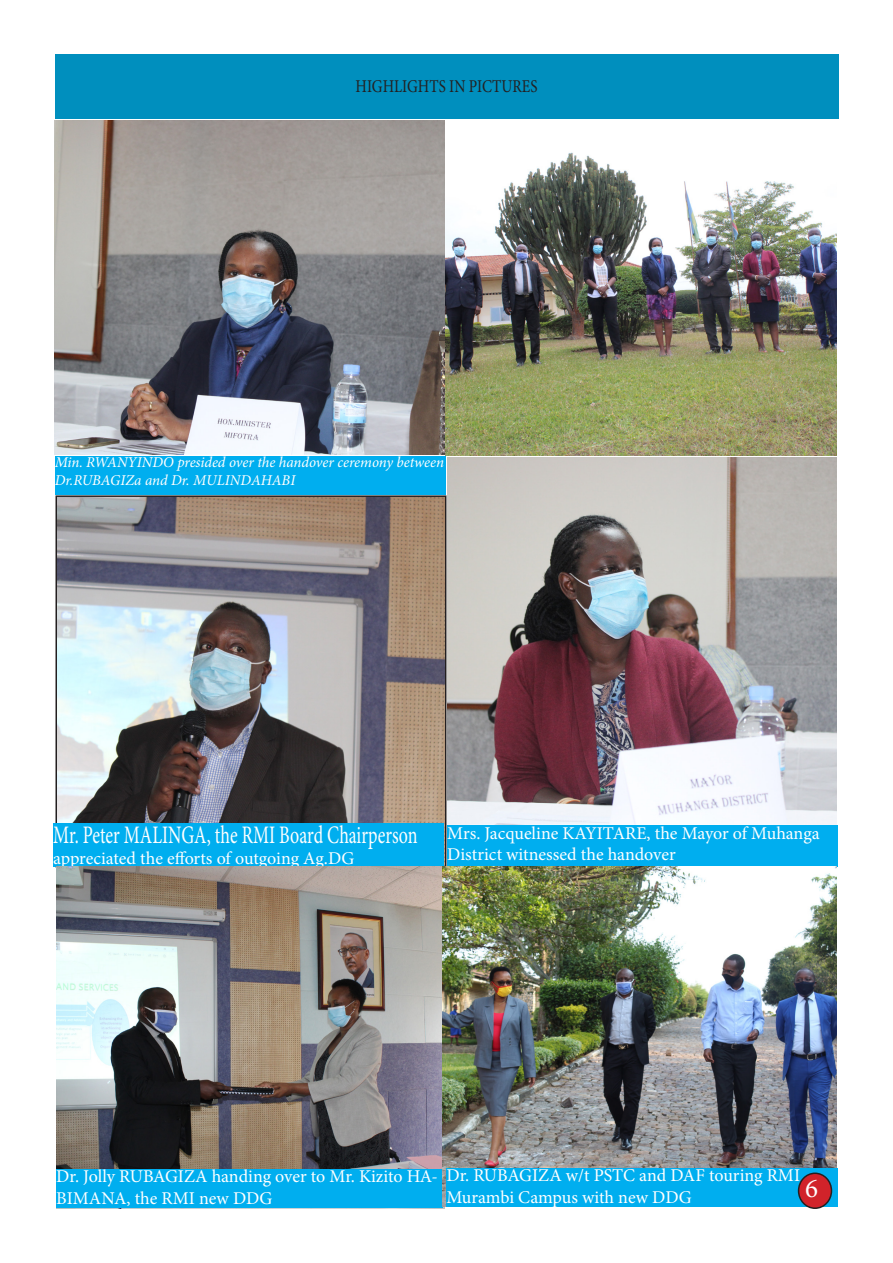
<style>
.page{position:relative;width:893px;height:1263px;background:#fff}
.page>*{position:absolute;margin:0;border:0;box-sizing:border-box;transform-origin:0 0}
.t1{font:27px "Minion Pro";color:#fff}
.t2{font:25.2px "Minion Pro";color:#fff;scale:.71 1}
.t3{font:18px/21.6px "Minion Pro";letter-spacing:-.005em;color:#fff}
.t4{font:18px "Minion Pro";color:#231f20;scale:.83 1}
.t5{font:italic 15px/18px "Minion Pro";letter-spacing:-.005em;color:#fff}
</style>
<div class="page">
<div style="left:55px;top:55px;width:783px;height:64px;background:#008fbe"></div>
<img style="left:55px;top:121px;width:391px;height:333px">
<div style="left:55px;top:456px;width:391px;height:39px;background:#00aeef"></div>
<img style="left:59px;top:498px;width:384px;height:326px">
<div style="left:56px;top:495px;width:390px;height:372px;border:2px solid #231f20"></div>
<div style="left:53px;top:824px;width:391px;height:43px;background:#00aeef"></div>
<img style="left:446px;top:152px;width:391px;height:672px">
<div style="left:447px;top:826px;width:391px;height:41px;background:#00aeef"></div>
<img style="left:56px;top:866px;width:781px;height:342px">
<div style="left:56px;top:1169px;width:387px;height:39px;background:#00aeef"></div>
<div style="left:446px;top:1168px;width:392px;height:39px;background:#00aeef"></div>
<div style="left:798px;top:1173px;width:33px;height:35px;background:#d1232a;border-radius:50%"></div>
<div style="left:798px;top:1172px;width:34px;height:37px;border:2px solid #231f20;border-radius:50%"></div>
<p class="t4" style="left:355px;top:75px;width:221px">HIGHLIGHTS IN PICTURES</p>
<p class="t5" style="left:55px;top:453px;width:391px">Min. RWANYINDO presided over the handover ceremony between<br>Dr.RUBAGIZa and Dr. MULINDAHABI</p>
<p class="t2" style="left:53px;top:818px;width:515px">Mr. Peter MALINGA, the RMI Board Chairperson</p>
<p class="t3" style="left:53px;top:848px;width:303px">appreciated the efforts of outgoing Ag.DG</p>
<p class="t3" style="left:447px;top:822px;width:374px">Mrs. Jacqueline KAYITARE, the Mayor of Muhanga<br>District witnessed the handover</p>
<p class="t3" style="left:56px;top:1166px;width:383px">Dr. Jolly RUBAGIZA handing over to Mr. Kizito HA-<br>BIMANA, the RMI new DDG</p>
<p class="t3" style="left:446px;top:1164px;width:355px">Dr. RUBAGIZA w/t PSTC and DAF touring RMI</p>
<p class="t1" style="left:805px;top:1170px;width:14px">6</p>
<p class="t3" style="left:446px;top:1186px;width:247px">Murambi Campus with new DDG</p>
</div>
